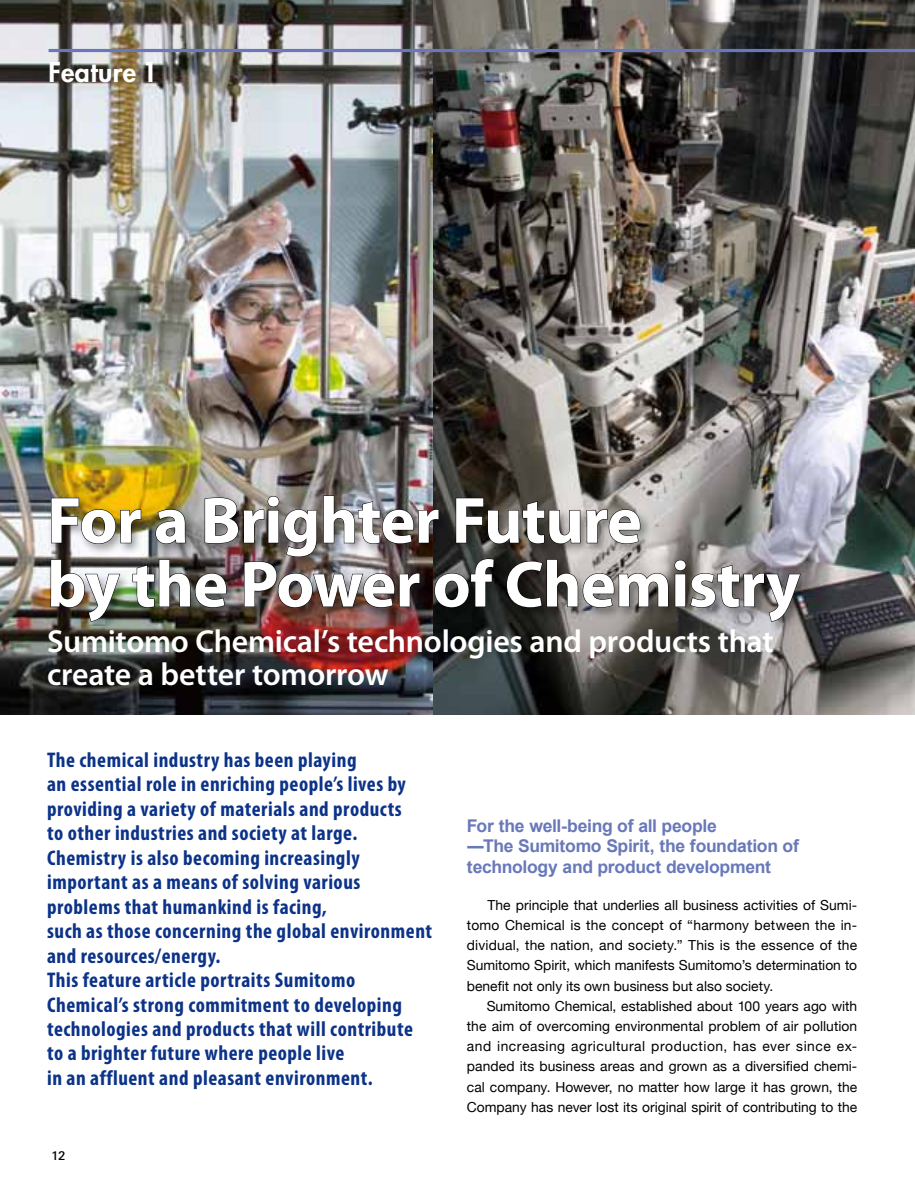
<style>
.page{position:relative;width:915px;height:1191px;background:#fff}
.page>*{position:absolute;margin:0;border:0;box-sizing:border-box;transform-origin:0 0}
.t1{font:700 65.85px/63.8px "Myriad Pro";letter-spacing:-.01em;color:#fff}
.t2{font:600 31.95px/33px "Myriad Pro";letter-spacing:-.01em;color:#fff}
.t3{font:800 26.55px "Futura";letter-spacing:.015em;color:#fff}
.t4{font:700 condensed 21.3px/24.5px "Myriad Pro";letter-spacing:.025em;color:#0c3388}
.t5{font:700 17.55px/20.2px "Arial";letter-spacing:-.02em;color:#6878b9}
.t6{font:13.8px/20.2px "Helvetica Neue";color:#000;text-align:justify}
.t7{font:500 12px "LT Univers Basic";color:#000}
</style>
<div class="page">
<img style="left:0;top:0;width:914px;height:714px">
<hr style="left:48px;top:49px;width:866px;height:3px;background:#6878b9">
<div style="left:47px;top:491px;width:764px;height:142px;background:#000;opacity:.4"></div>
<img style="left:50px;top:495px;width:618px;height:127px">
<svg style="left:674px;top:559px;width:127px;height:63px"></svg>
<h3 class="t3" style="left:48px;top:54px;width:111px">Feature 1</h3>
<h1 class="t1" style="left:47px;top:486px;width:754px">For a Brighter Future<br>by the Power of Chemistry</h1>
<h2 class="t2" style="left:47px;top:624px;width:727px">Sumitomo Chemical’s technologies and products that create a better tomorrow</h2>
<p class="t4" style="left:47px;top:747px;width:386px">The chemical industry has been playing<br>an essential role in enriching people’s lives by providing a variety of materials and products<br>to other industries and society at large.<br>Chemistry is also becoming increasingly important as a means of solving various problems that humankind is facing,<br>such as those concerning the global environment and resources/energy.<br>This feature article portraits Sumitomo Chemical’s strong commitment to developing technologies and products that will contribute to a brighter future where people live<br>in an affluent and pleasant environment.</p>
<p class="t7" style="left:51px;top:1148px;width:16px">12</p>
<p class="t5" style="left:466px;top:816px;width:333px">For the well-being of all people<br>―The Sumitomo Spirit, the foundation of technology and product development</p>
<p class="t6" style="left:466px;top:894px;width:392px;text-indent:21px">The principle that underlies all business activities of Sumi&shy;tomo Chemical is the concept of “harmony between the in&shy;dividual, the nation, and society.” This is the essence of the Sumitomo Spirit, which manifests Sumitomo’s determination to benefit not only its own business but also society.</p>
<p class="t6" style="left:466px;top:995px;width:392px;text-indent:20px">Sumitomo Chemical, established about 100 years ago with the aim of overcoming environmental problem of air pollution and increasing agricultural production, has ever since ex&shy;panded its business areas and grown as a diversified chemi&shy;cal company. However, no matter how large it has grown, the Company has never lost its original spirit of contributing to the</p>
</div>
